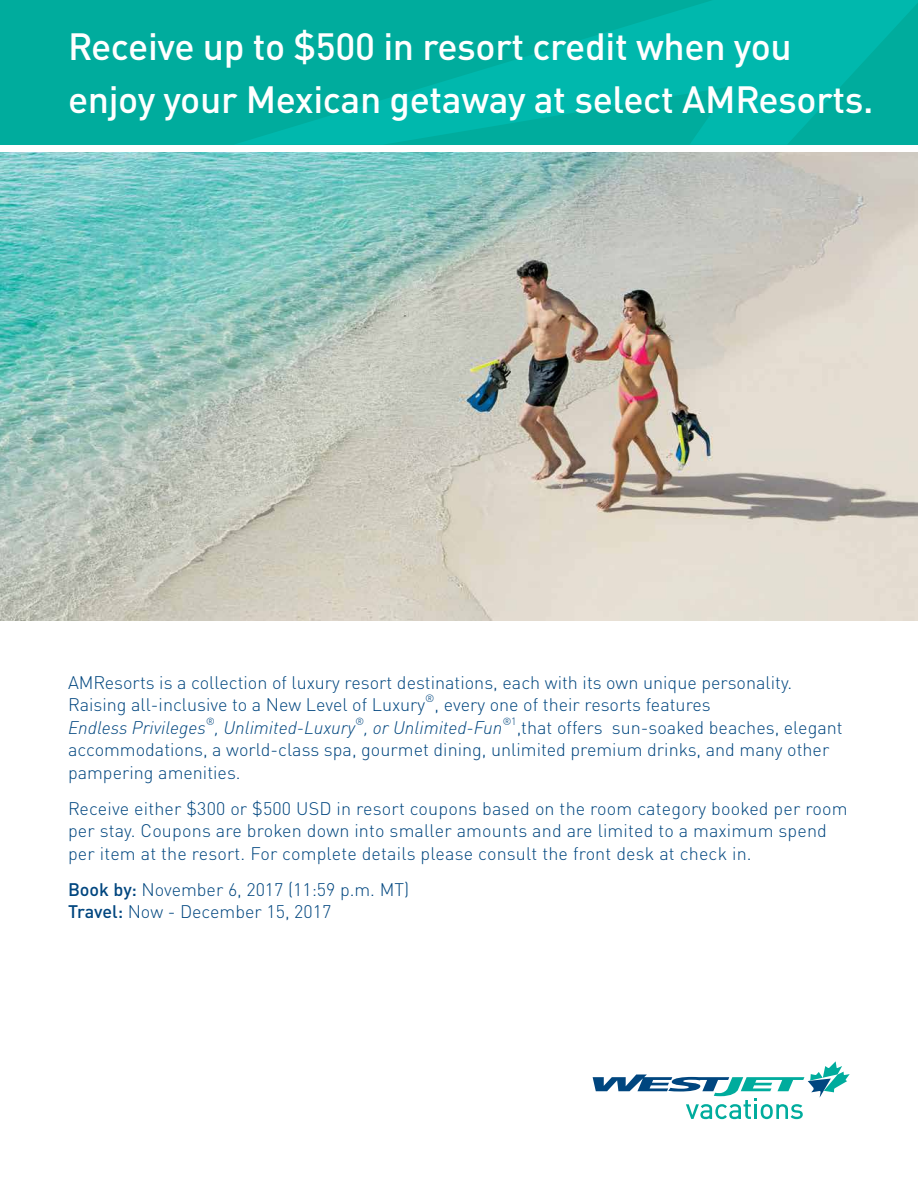
<style>
.page{position:relative;width:918px;height:1188px;background:#fff}
.page>*{position:absolute;margin:0;border:0;box-sizing:border-box;transform-origin:0 0}
.t1{font:500 37.5px/52.5px "DINOT";letter-spacing:-.01em;color:#fff}
.t2{font:300 18px/22.5px "DINOT";color:#00467f}
.t3{font:italic 300 18px "DINOT";color:#00467f}
.t4{font:italic 300 10.5px "DINOT";color:#00467f}
.t5{font:300 10.5px "DINOT";color:#00467f}
.s1{font-style:normal}
.s2{font-weight:500}
</style>
<div class="page">
<img style="left:0;top:152px;width:918px;height:469px">
<div style="left:0;top:0;width:918px;height:145px;background:#00ac9d"></div>
<svg style="left:236px;top:0;width:682px;height:145px"></svg>
<svg style="left:593px;top:1061px;width:257px;height:58px"></svg>
<h1 class="t1" style="left:68px;top:20px;width:807px">Receive up to $500 in resort credit when you enjoy your Mexican getaway at select AMResorts.</h1>
<p class="t2" style="left:68px;top:671px;width:726px">AMResorts is a collection of luxury resort destinations, each with its own unique personality.<br>Raising all-inclusive to a New Level of Luxury</p>
<p class="t5" style="left:425px;top:692px;width:11px">®</p>
<p class="t2" style="left:435px;top:693px;width:278px">, every one of their resorts features</p>
<p class="t3" style="left:68px;top:716px;width:139px">Endless Privileges</p>
<p class="t4" style="left:206px;top:715px;width:10px">®</p>
<p class="t3" style="left:215px;top:716px;width:142px">, Unlimited-Luxury</p>
<p class="t4" style="left:355px;top:715px;width:10px">®</p>
<p class="t3" style="left:364px;top:716px;width:140px">, or Unlimited-Fun</p>
<p class="t4" style="left:502px;top:715px;width:16px">®<span class="s1">1</span></p>
<p class="t2" style="left:68px;top:716px;width:776px;text-indent:449px">,that offers sun-soaked beaches, elegant accommodations, a world-class spa, gourmet dining, unlimited premium drinks, and many other pampering amenities.</p>
<p class="t2" style="left:68px;top:797px;width:781px">Receive either $300 or $500 USD in resort coupons based on the room category booked per room per stay. Coupons are broken down into smaller amounts and are limited to a maximum spend per item at the resort. For complete details please consult the front desk at check in.</p>
<p class="t2" style="left:68px;top:878px;width:343px"><span class="s2">Book by:</span> November 6, 2017 (11:59 p.m. MT)<br><span class="s2">Travel:</span> Now - December 15, 2017</p>
</div>
